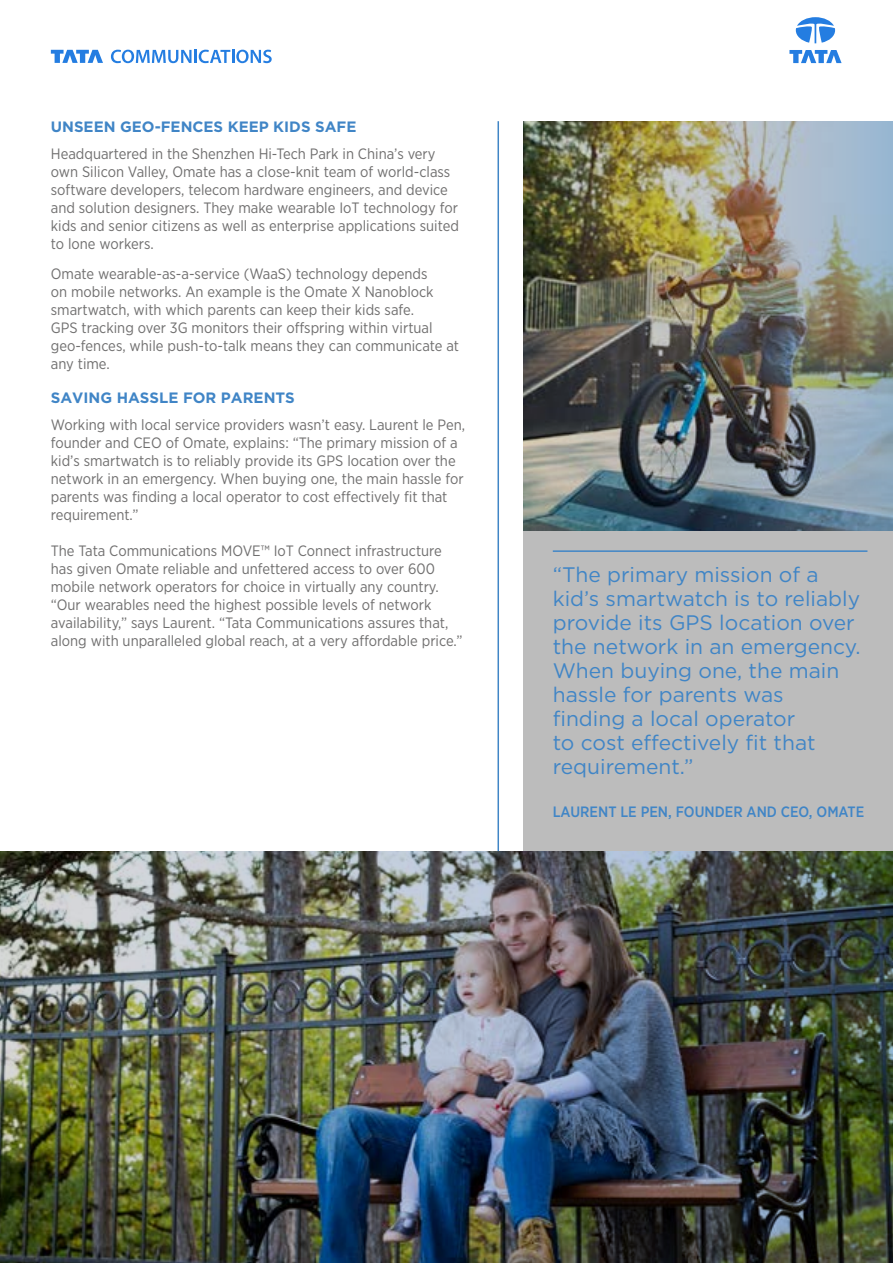
<style>
.page{position:relative;width:893px;height:1263px;background:#fff}
.page>*{position:absolute;margin:0;border:0;box-sizing:border-box;transform-origin:0 0}
.t1{font:21px/24px "Gotham";color:#4085c6}
.t2{font:15px/18px "Gotham Narrow";color:#706f6f}
.t3{font:700 15px "Gotham";color:#4085c6}
.t4{font:500 15px "Gotham Narrow";color:#4085c6}
</style>
<div class="page">
<svg style="left:789px;top:50px;width:53px;height:13px"></svg>
<svg style="left:796px;top:17px;width:39px;height:26px"></svg>
<svg style="left:111px;top:50px;width:161px;height:13px"></svg>
<svg style="left:51px;top:50px;width:52px;height:13px"></svg>
<div style="left:523px;top:530px;width:370px;height:322px;background:#bcbcbc"></div>
<hr style="left:553px;top:550px;width:314px;height:2px;background:#4085c6">
<hr style="left:497px;top:121px;width:2px;height:731px;background:#4085c6">
<img style="left:523px;top:121px;width:370px;height:409px">
<img style="left:0;top:852px;width:893px;height:411px">
<p class="t3" style="left:51px;top:118px;width:307px">UNSEEN GEO-FENCES KEEP KIDS SAFE</p>
<p class="t2" style="left:51px;top:144px;width:410px">Headquartered in the Shenzhen Hi-Tech Park in China’s very own Silicon Valley, Omate has a close-knit team of world-class software developers, telecom hardware engineers, and device and solution designers. They make wearable IoT technology for kids and senior citizens as well as enterprise applications suited to lone workers.</p>
<p class="t2" style="left:51px;top:265px;width:410px">Omate wearable-as-a-service (WaaS) technology depends<br>on mobile networks. An example is the Omate X Nanoblock smartwatch, with which parents can keep their kids safe.<br>GPS tracking over 3G monitors their offspring within virtual geo-fences, while push-to-talk means they can communicate at any time.</p>
<p class="t3" style="left:51px;top:389px;width:246px">SAVING HASSLE FOR PARENTS</p>
<p class="t2" style="left:51px;top:415px;width:416px">Working with local service providers wasn’t easy. Laurent le Pen, founder and CEO of Omate, explains: “The primary mission of a kid’s smartwatch is to reliably provide its GPS location over the network in an emergency. When buying one, the main hassle for parents was finding a local operator to cost effectively fit that requirement.”</p>
<p class="t2" style="left:51px;top:541px;width:413px">The Tata Communications MOVE™ IoT Connect infrastructure has given Omate reliable and unfettered access to over 600 mobile network operators for choice in virtually any country. “Our wearables need the highest possible levels of network availability,” says Laurent. “Tata Communications assures that, along with unparalleled global reach, at a very affordable price.”</p>
<h1 class="t1" style="left:553px;top:562px;width:309px">“The primary mission of a kid’s smartwatch is to reliably provide its GPS location over the network in an emergency.<br>When buying one, the main hassle for parents was finding a local operator<br>to cost effectively fit that requirement.”</h1>
<p class="t4" style="left:553px;top:802px;width:313px">LAURENT LE PEN, FOUNDER AND CEO, OMATE</p>
</div>
